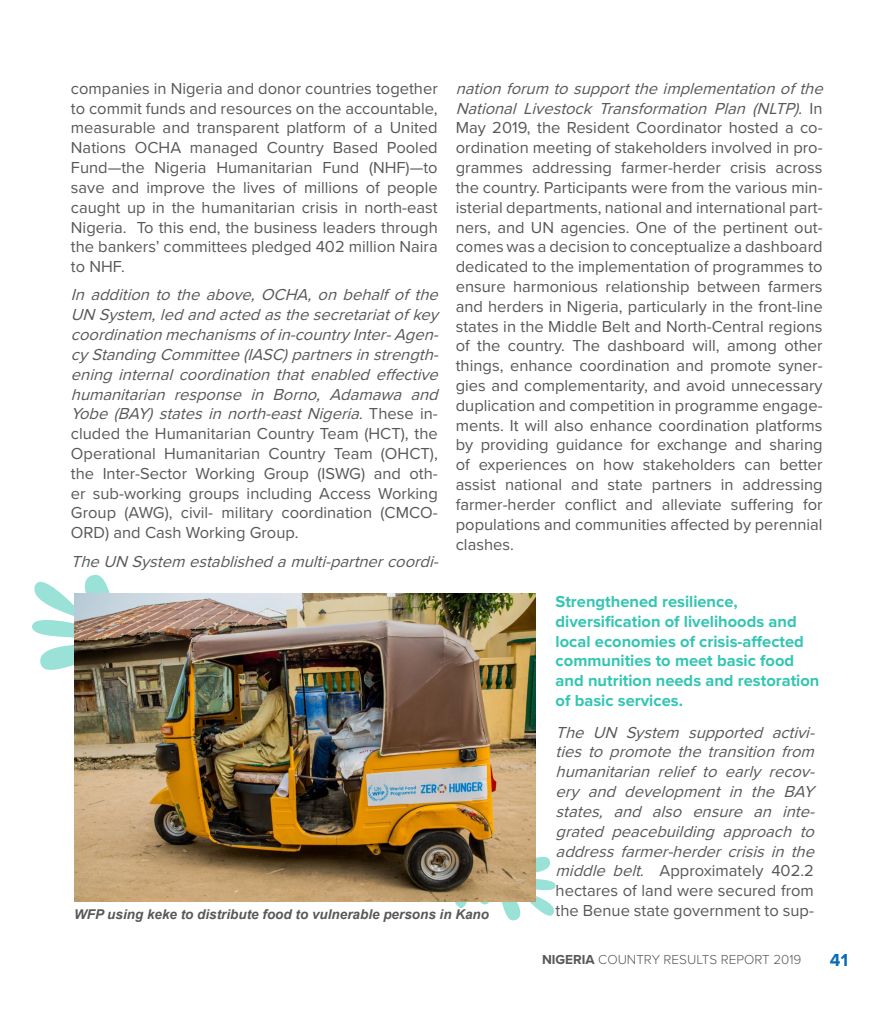
<style>
.page{position:relative;width:893px;height:1021px;background:#fff}
.page>*{position:absolute;margin:0;border:0;box-sizing:border-box;transform-origin:0 0}
.t1{font:700 18px "Proxima Nova";color:#086bb8}
.Main_Body_Text_02{font:16.5px/19.8px "Proxima Nova";color:#57585a;text-align:justify}
.Main_Body_Text_02-2{font:italic 16.5px/19.8px "Proxima Nova";color:#57585a}
.Main_Body_Text_02-3{font:700 16.5px/19.8px "Proxima Nova";color:#33c6b2}
.t2{font:italic 700 13.5px "Arial";color:#57585a}
.t3{font:300 13.5px "Proxima Nova";color:#57585a}
.s1{font-style:normal}
.s2{font-style:italic}
.s3{font-weight:700}
</style>
<div class="page">
<svg style="left:32px;top:574px;width:210px;height:96px"></svg>
<svg style="left:415px;top:856px;width:141px;height:64px"></svg>
<img style="left:74px;top:594px;width:462px;height:307px">
<p class="Main_Body_Text_02" style="left:71px;top:79px;width:368px">companies in Nigeria and donor countries together to commit funds and resources on the accountable, measurable and transparent platform of a United Nations OCHA managed Country Based Pooled Fund—the Nigeria Humanitarian Fund (NHF)—to save and improve the lives of millions of people caught up in the humanitarian crisis in north-east Nigeria. To this end, the business leaders through the bankers’ committees pledged 402 million Naira to NHF.</p>
<p class="Main_Body_Text_02-2" style="left:71px;top:285px;width:374px">In addition to the above, OCHA, on behalf of the UN System,ledandactedasthesecretariatofkey coordinationmechanismsofin-countryInter-Agen&shy;cyStandingCommittee(IASC)partnersinstrength&shy;ening internal coordination that enabled effective humanitarian response in Borno, Adamawa and Yobe(BAY)statesinnorth-eastNigeria.<span class="s1">T h e s e i n - cluded the Humanitarian Country Team (HCT), the Operational Humanitarian Country Team (OHCT), the Inter-Sector Working Group (ISWG) and oth&shy;er sub-working groups including Access Working Group (AWG), civil- military coordination (CMCO-ORD) and Cash Working Group.</span></p>
<p class="Main_Body_Text_02-2" style="left:71px;top:551px;width:374px">TheUN System establishedamulti-partnercoordi-</p>
<p class="Main_Body_Text_02" style="left:456px;top:79px;width:374px;text-align:left"><span class="s2">nationforum tosupporttheimplementationofthe National Livestock Transformation Plan (NLTP).</span> I n May 2019, the Resident Coordinator hosted a co&shy;ordination meeting of stakeholders involved in pro&shy;grammes addressing farmer-herder crisis across the country. Participants were from the various min&shy;isterial departments, national and international part&shy;ners, and UN agencies. One of the pertinent out&shy;comes was a decision to conceptualize a dashboard dedicated to the implementation of programmes to ensure harmonious relationship between farmers and herders in Nigeria, particularly in the front-line states in the Middle Belt and North-Central regions of the country. The dashboard will, among other things, enhance coordination and promote syner&shy;gies and complementarity, and avoid unnecessary duplication and competition in programme engage&shy;ments. It will also enhance coordination platforms by providing guidance for exchange and sharing of experiences on how stakeholders can better assist national and state partners in addressing farmer-herder conflict and alleviate suffering for populations and communities affected by perennial clashes.</p>
<p class="Main_Body_Text_02-3" style="left:556px;top:592px;width:265px">Strengthened resilience, diversification of livelihoods and local economies of crisis-affected communities to meet basic food and nutrition needs and restoration of basic services.</p>
<p class="Main_Body_Text_02-2" style="left:556px;top:722px;width:265px">The UN System supported activi&shy;ties to promote the transition from humanitarian relief to early recov&shy;ery and development in the BAY states, and also ensure an inte&shy;grated peacebuilding approach to address farmer-herder crisis in the middle belt. <span class="s1">Approximately 402.2 hectares of land were secured from</span></p>
<p class="t2" style="left:74px;top:905px;width:417px">WFP using keke to distribute food to vulnerable persons in Kano</p>
<p class="Main_Body_Text_02" style="left:556px;top:900px;width:260px">the Benue state government to sup-</p>
<p class="t3" style="left:542px;top:951px;width:261px"><span class="s3">NIGERIA</span> COUNTRY RESULTS REPORT 2019</p>
<p class="t1" style="left:830px;top:949px;width:20px">41</p>
</div>
